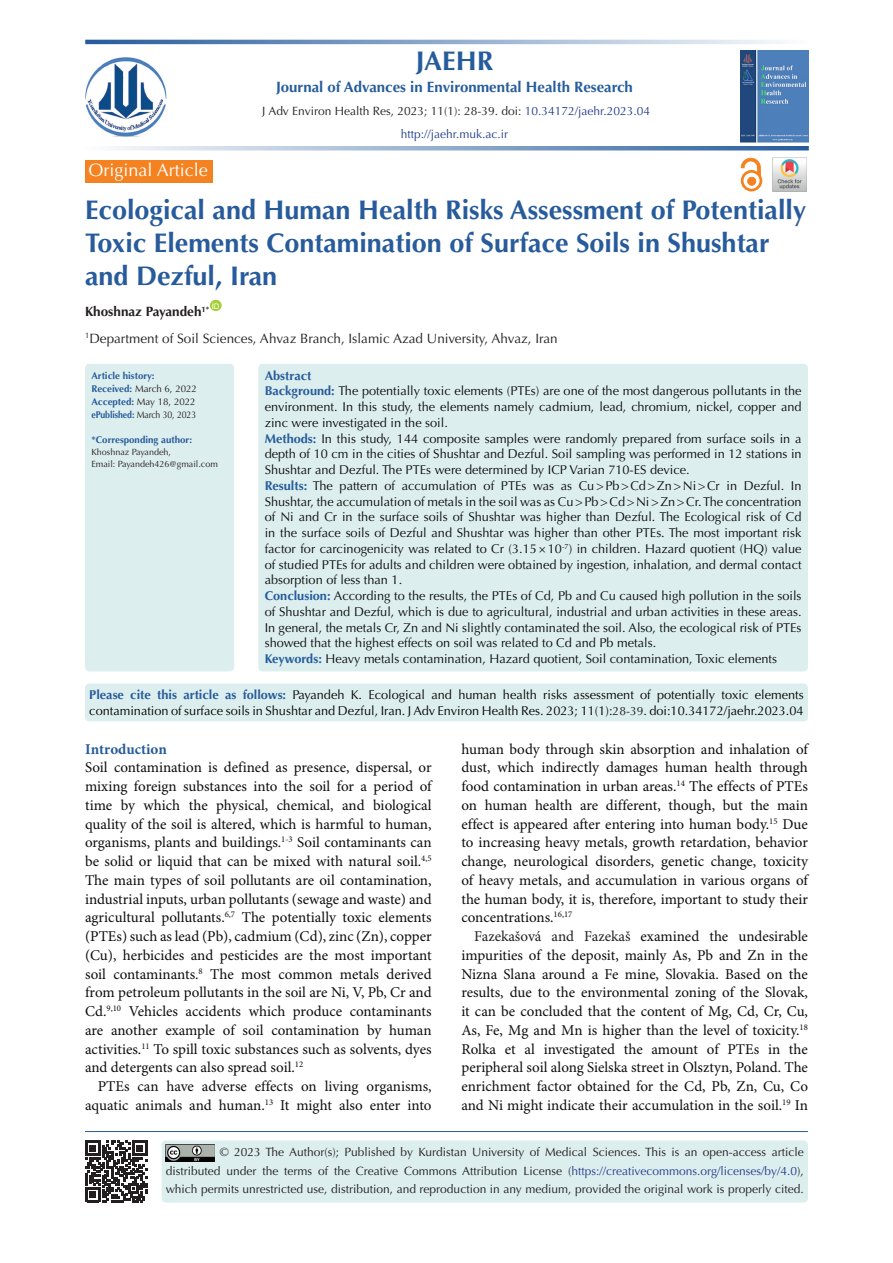
<style>
.page{position:relative;width:893px;height:1263px;background:#fff}
.page>*{position:absolute;margin:0;border:0;box-sizing:border-box;transform-origin:0 0}
.t1{font:700 27px/33px "Optima LT Std";color:#275b9b}
.t2{font:700 27px "Optima LT Std";color:#265c9c}
.t3{font:18px "Optima LT Std";color:#fff}
.t4{font:15px/18.8px "Minion Pro";color:#0d0d0d;text-align:justify}
.t5{font:700 15px "Optima LT Std";color:#265c9c}
.heading_1{font:700 15px "Minion Pro";color:#275b9b}
.t6{font:13.5px "Optima LT Std";color:#231f20}
.t7{font:700 13.5px "Optima LT Std";color:#231f20}
.t8{font:12.75px/15.8px "Optima LT Std";color:#0d0d0d;text-align:justify}
.t9{font:12.75px/16.5px "Optima LT Std";color:#040503}
.t10{font:700 12.75px "Optima LT Std";color:#275b9b}
.t11{font:12px/18px "Optima LT Std";color:#221e1f;text-align:justify}
.t12{font:12px "Optima LT Std";color:#231f20}
.t13{font:12px "Optima LT Std";color:#253f8e}
.t14{font:9.75px "Optima LT Std";letter-spacing:-.01em;color:#231f20}
.t15{font:700 9.75px "Optima LT Std";color:#275b9b}
.t16{font:9.75px "Optima LT Std";letter-spacing:-.01em;color:#231f20;scale:.9 1}
.t17{font:9px "Optima LT Std";color:#231f20}
.t18{font:7.8px "Arial";color:#fff}
.s1{color:#253f8e}
.s2{font-weight:700;color:#275b9b}
.s3{font-weight:700;color:#245c9c}
.s4{font-size:12px;color:#231f20}
.s5{color:#231f20}
</style>
<div class="page">
<hr style="left:85px;top:1131px;width:723px;height:1px;background:#295c9b">
<div style="left:162px;top:1140px;width:646px;height:62px;background:#dee;border-radius:4px"></div>
<img style="left:166px;top:1145px;width:48px;height:17px">
<div style="left:210px;top:300px;width:12px;height:11px;background:#a6ce39;border-radius:50%"></div>
<div style="left:85px;top:160px;width:128px;height:22px;background:#f58220"></div>
<img style="left:773px;top:158px;width:34px;height:34px">
<div style="left:85px;top:683px;width:723px;height:38px;background:#dee;border-radius:4px"></div>
<div style="left:258px;top:364px;width:550px;height:307px;background:#dee;border-radius:4px"></div>
<div style="left:85px;top:364px;width:149px;height:307px;background:#dee;border-radius:4px"></div>
<div style="left:748px;top:177px;width:8px;height:8px;background:#f58220;border-radius:50%"></div>
<div style="left:748px;top:177px;width:8px;height:8px;border:1px solid #f58220;border-radius:50%"></div>
<div style="left:741px;top:170px;width:21px;height:21px;border:3px solid #f58220;border-radius:50%"></div>
<svg style="left:741px;top:158px;width:20px;height:18px"></svg>
<svg style="left:85px;top:1141px;width:62px;height:61px"></svg>
<svg style="left:85px;top:40px;width:697px;height:4px;background:#8da9ca"></svg>
<img style="left:741px;top:50px;width:67px;height:93px">
<img style="left:85px;top:57px;width:82px;height:80px">
<svg style="left:113px;top:146px;width:696px;height:4px;background:#8da9ca"></svg>
<p class="t3" style="left:88px;top:160px;width:121px">Original Article</p>
<p class="t2" style="left:416px;top:45px;width:79px">JAEHR</p>
<p class="t5" style="left:276px;top:79px;width:358px">Journal of Advances in Environmental Health Research</p>
<p class="t12" style="left:262px;top:104px;width:389px">J Adv Environ Health Res, 2023; 11(1): 28-39. doi: <span class="s1">10.34172/jaehr.2023.04</span></p>
<p class="t13" style="left:401px;top:127px;width:109px">http://jaehr.muk.ac.ir</p>
<p class="t1" style="left:85px;top:194px;width:723px">Ecological and Human Health Risks Assessment of Potentially<br>Toxic Elements Contamination of Surface Soils in Shushtar and Dezful, Iran</p>
<p class="t7" style="left:85px;top:304px;width:126px">Khoshnaz Payandeh<sup>1*</sup></p>
<p class="t18" style="left:212px;top:300px;width:9px">ID</p>
<p class="t6" style="left:85px;top:330px;width:474px"><sup>1</sup>Department of Soil Sciences, Ahvaz Branch, Islamic Azad University, Ahvaz, Iran</p>
<p class="t15" style="left:91px;top:370px;width:65px">Article history:</p>
<p class="t14" style="left:91px;top:383px;width:107px"><span class="s2">Received:</span> March 6, 2022</p>
<p class="t14" style="left:91px;top:396px;width:106px"><span class="s2">Accepted:</span> May 18, 2022</p>
<p class="t16" style="left:91px;top:409px;width:118px"><span class="s2">ePublished:</span> March 30, 2023</p>
<p class="t15" style="left:91px;top:434px;width:102px">*Corresponding author:</p>
<p class="t17" style="left:91px;top:447px;width:81px">Khoshnaz Payandeh,</p>
<p class="t17" style="left:91px;top:459px;width:128px">Email: Payandeh426@gmail.com</p>
<p class="t10" style="left:265px;top:368px;width:48px">Abstract</p>
<p class="t8" style="left:265px;top:383px;width:538px"><span class="s2">Background:</span> The potentially toxic elements (PTEs) are one of the most dangerous pollutants in the environment. In this study, the elements namely cadmium, lead, chromium, nickel, copper and zinc were investigated in the soil.</p>
<p class="t8" style="left:265px;top:430px;width:538px"><span class="s3">Methods:</span> In this study, 144 composite samples were randomly prepared from surface soils in a depth of 10 cm in the cities of Shushtar and Dezful. Soil sampling was performed in 12 stations in Shushtar and Dezful. The PTEs were determined by ICP Varian 710-ES device.</p>
<p class="t8" style="left:265px;top:478px;width:538px"><span class="s3">Results:</span> The pattern of accumulation of PTEs was as Cu&gt;Pb&gt;Cd&gt;Zn&gt;Ni&gt;Cr in Dezful. In Shushtar, the accumulation of metals in the soil was as Cu&gt;Pb&gt;Cd&gt;Ni&gt;Zn&gt;Cr. The concentration of Ni and Cr in the surface soils of Shushtar was higher than Dezful. The Ecological risk of Cd in the surface soils of Dezful and Shushtar was higher than other PTEs. The most important risk factor for carcinogenicity was related to Cr (3.15×10<sup>-7</sup>) in children. Hazard quotient (HQ) value of studied PTEs for adults and children were obtained by ingestion, inhalation, and dermal contact absorption of less than 1.</p>
<p class="t8" style="left:265px;top:588px;width:538px"><span class="s3">Conclusion:</span> According to the results, the PTEs of Cd, Pb and Cu caused high pollution in the soils of Shushtar and Dezful, which is due to agricultural, industrial and urban activities in these areas.<br>In general, the metals Cr, Zn and Ni slightly contaminated the soil. Also, the ecological risk of PTEs showed that the highest effects on soil was related to Cd and Pb metals.</p>
<p class="t8" style="left:265px;top:651px;width:514px"><span class="s3">Keywords:</span> Heavy metals contamination, Hazard quotient, Soil contamination, Toxic elements</p>
<p class="t9" style="left:89px;top:686px;width:716px"><span class="s2">Please cite this article as follows:</span> Payandeh K. Ecological and human health risks assessment of potentially toxic elements contamination of surface soils in Shushtar and Dezful, Iran. J Adv Environ Health Res. 2023; 11(1):<span class="s4">28-39</span>. doi:10.34172/jaehr.2023.04</p>
<p class="t4" style="left:461px;top:740px;width:348px">human body through skin absorption and inhalation of dust, which indirectly damages human health through food contamination in urban areas.<sup>14</sup> The effects of PTEs on human health are different, though, but the main effect is appeared after entering into human body.<sup>15</sup> Due to increasing heavy metals, growth retardation, behavior change, neurological disorders, genetic change, toxicity of heavy metals, and accumulation in various organs of the human body, it is, therefore, important to study their concentrations.<sup>16,17</sup></p>
<p class="t4" style="left:461px;top:927px;width:348px;text-indent:13px"><span class="s5">Fazekašová and Fazekaš</span> examined the undesirable impurities of the deposit, mainly As, Pb and Zn in the Nizna Slana around a Fe mine, Slovakia. Based on the results, due to the environmental zoning of the Slovak, it can be concluded that the content of Mg, Cd, Cr, Cu, As, Fe, Mg and Mn is higher than the level of toxicity.<sup>18<br></sup>Rolka et al investigated the amount of PTEs in the peripheral soil along Sielska street in Olsztyn, Poland. The enrichment factor obtained for the Cd, Pb, Zn, Cu, Co and Ni might indicate their accumulation in the soil.<sup>19</sup> In</p>
<p class="t11" style="left:166px;top:1143px;width:639px;text-indent:54px"><span class="s5">© 2023 The Author(s); Published by Kurdistan University of Medical Sciences.</span> This is an open-access article distributed under the terms of the Creative Commons Attribution License (<span class="s1">https://creativecommons.org/licenses/by/4.0</span>), which permits unrestricted use, distribution, and reproduction in any medium, provided the original work is properly cited.</p>
<p class="heading_1" style="left:85px;top:738px;width:83px">Introduction</p>
<p class="t4" style="left:85px;top:759px;width:348px">Soil contamination is defined as presence, dispersal, or mixing foreign substances into the soil for a period of time by which the physical, chemical, and biological quality of the soil is altered, which is harmful to human, organisms, plants and buildings.<sup>1-3</sup> Soil contaminants can be solid or liquid that can be mixed with natural soil.<sup>4,5<br></sup>The main types of soil pollutants are oil contamination, industrial inputs, urban pollutants (sewage and waste) and agricultural pollutants.<sup>6,7</sup> The potentially toxic elements (PTEs) such as lead (Pb), cadmium (Cd), zinc (Zn), copper (Cu), herbicides and pesticides are the most important soil contaminants.<sup>8</sup> The most common metals derived from petroleum pollutants in the soil are Ni, V, Pb, Cr and Cd.<sup>9,10</sup> Vehicles accidents which produce contaminants are another example of soil contamination by human activities.<sup>11</sup> To spill toxic substances such as solvents, dyes and detergents can also spread soil.<sup>12</sup></p>
<p class="t4" style="left:85px;top:1077px;width:348px;text-align:right">PTEs can have adverse effects on living organisms, aquatic animals and human.<sup>13</sup> It might also enter into</p>
</div>
